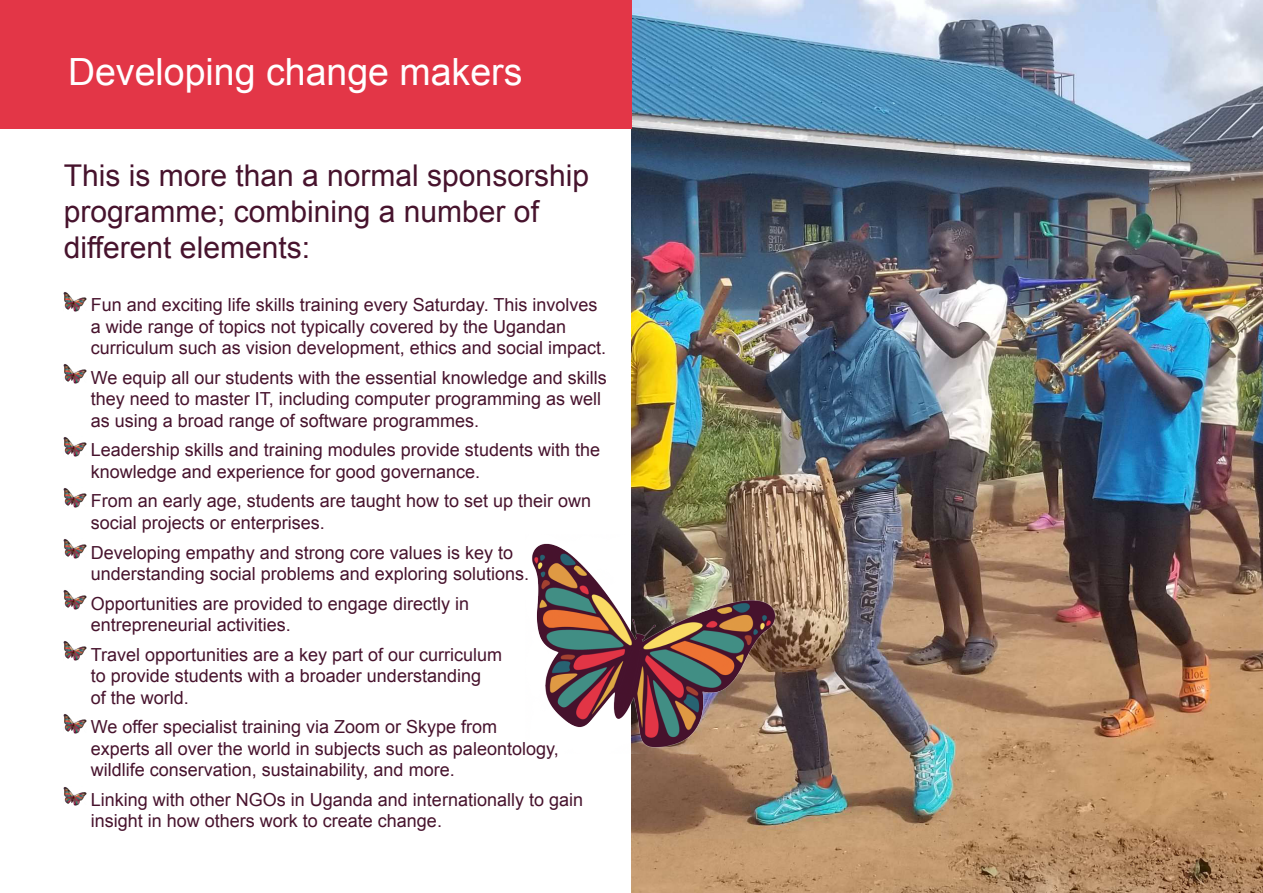
<style>
.page{position:relative;width:1263px;height:893px;background:#fff}
.page>*{position:absolute;margin:0;border:0;box-sizing:border-box;transform-origin:0 0}
.t1{font:37.5px "Arial";color:#fff}
.t2{font:30px/36px "Arial";color:#47132d}
.t3{font:18px/21.6px "Arial";color:#47132d}
</style>
<div class="page">
<img style="left:631px;top:0;width:632px;height:893px">
<img style="left:64px;top:292px;width:23px;height:19px">
<img style="left:64px;top:364px;width:23px;height:20px">
<img style="left:64px;top:437px;width:23px;height:19px">
<img style="left:64px;top:488px;width:23px;height:19px">
<img style="left:64px;top:539px;width:23px;height:19px">
<img style="left:64px;top:590px;width:23px;height:19px">
<img style="left:64px;top:641px;width:23px;height:20px">
<img style="left:64px;top:714px;width:23px;height:19px">
<img style="left:64px;top:787px;width:23px;height:19px">
<div style="left:0;top:0;width:631px;height:129px;background:#e33647"></div>
<img style="left:532px;top:534px;width:249px;height:220px">
<h1 class="t1" style="left:68px;top:48px;width:456px">Developing change makers</h1>
<h2 class="t2" style="left:64px;top:158px;width:527px">This is more than a normal sponsorship programme; combining a number of different elements:</h2>
<p class="t3" style="left:91px;top:294px;width:517px">Fun and exciting life skills training every Saturday. This involves a wide range of topics not typically covered by the Ugandan curriculum such as vision development, ethics and social impact.</p>
<p class="t3" style="left:91px;top:367px;width:517px">We equip all our students with the essential knowledge and skills they need to master IT, including computer programming as well as using a broad range of software programmes.</p>
<p class="t3" style="left:91px;top:439px;width:511px">Leadership skills and training modules provide students with the knowledge and experience for good governance.</p>
<p class="t3" style="left:91px;top:490px;width:502px">From an early age, students are taught how to set up their own social projects or enterprises.</p>
<p class="t3" style="left:91px;top:542px;width:440px">Developing empathy and strong core values is key to understanding social problems and exploring solutions.</p>
<p class="t3" style="left:91px;top:593px;width:380px">Opportunities are provided to engage directly in entrepreneurial activities.</p>
<p class="t3" style="left:91px;top:644px;width:413px">Travel opportunities are a key part of our curriculum to provide students with a broader understanding<br>of the world.</p>
<p class="t3" style="left:91px;top:716px;width:469px">We offer specialist training via Zoom or Skype from experts all over the world in subjects such as paleontology, wildlife conservation, sustainability, and more.</p>
<p class="t3" style="left:91px;top:789px;width:494px">Linking with other NGOs in Uganda and internationally to gain insight in how others work to create change.</p>
</div>
